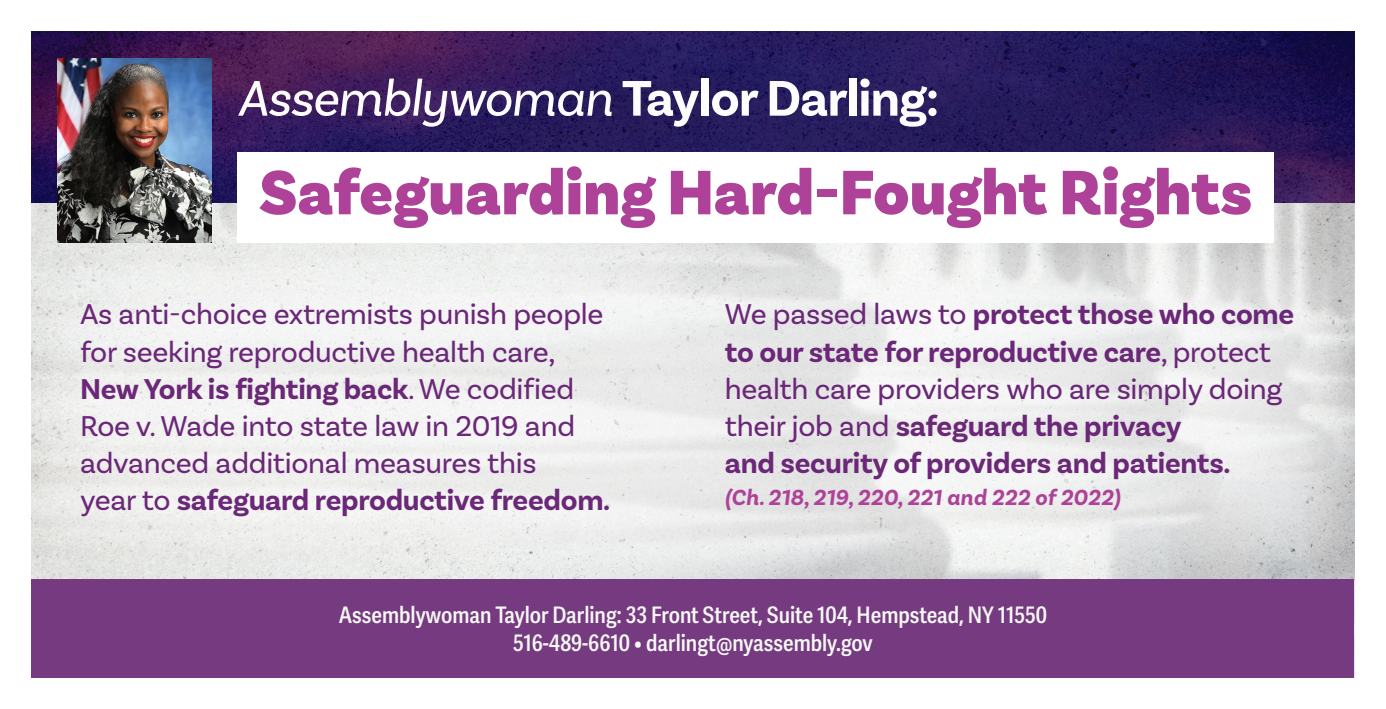
<style>
.page{position:relative;width:1386px;height:709px;background:#fff}
.page>*{position:absolute;margin:0;border:0;box-sizing:border-box;transform-origin:0 0}
.t1{font:900 65.8px "Basic Sans";color:#ad4298}
.t2{font:700 52.5px "Basic Sans";letter-spacing:-.02em;color:#fff}
.t3{font:30.1px/37.1px "Basic Sans";letter-spacing:-.01em;color:#6b2778}
.t4{font:700 30.1px/37.1px "Basic Sans";letter-spacing:-.01em;color:#6b2778}
.t5{font:italic 700 22.93px "Basic Sans";letter-spacing:.01em;color:#ad4298}
.t6{font:600 22.75px/27.3px "Adelle Sans Cnd";color:#f6f8f3;text-align:center}
.s1{font-weight:400;font-style:italic}
.s2{font-weight:700}
.s3{font-weight:400}
</style>
<div class="page">
<img style="left:32px;top:32px;width:1322px;height:547px">
<svg style="left:32px;top:250px;width:1322px;height:320px;fill:#ecedec"></svg>
<div style="left:237px;top:152px;width:1037px;height:90px;background:#fff"></div>
<img style="left:58px;top:59px;width:153px;height:183px">
<div style="left:32px;top:579px;width:1322px;height:98px;background:#763a81"></div>
<h2 class="t2" style="left:237px;top:66px;width:703px"><span class="s1">Assemblywoman</span> Taylor Darling:</h2>
<h1 class="t1" style="left:259px;top:152px;width:995px">Safeguarding Hard-Fought Rights</h1>
<p class="t3" style="left:80px;top:295px;width:532px">As anti-choice extremists punish people for seeking reproductive health care, <span class="s2">New York is fighting back</span>. We codified Roe v. Wade into state law in 2019 and advanced additional measures this<br>year to <span class="s2">safeguard reproductive freedom.</span></p>
<p class="t4" style="left:725px;top:296px;width:571px"><span class="s3">We passed laws to</span> protect those who come to our state for reproductive care<span class="s3">, protect health care providers who are simply doing their job and</span> safeguard the privacy<br>and security of providers and patients.</p>
<p class="t5" style="left:725px;top:483px;width:397px">(Ch. 218, 219, 220, 221 and 222 of 2022)</p>
<p class="t6" style="left:339px;top:602px;width:710px">Assemblywoman Taylor Darling: 33 Front Street, Suite 104, Hempstead, NY 11550<br>516-489-6610 • darlingt@nyassembly.gov</p>
</div>
